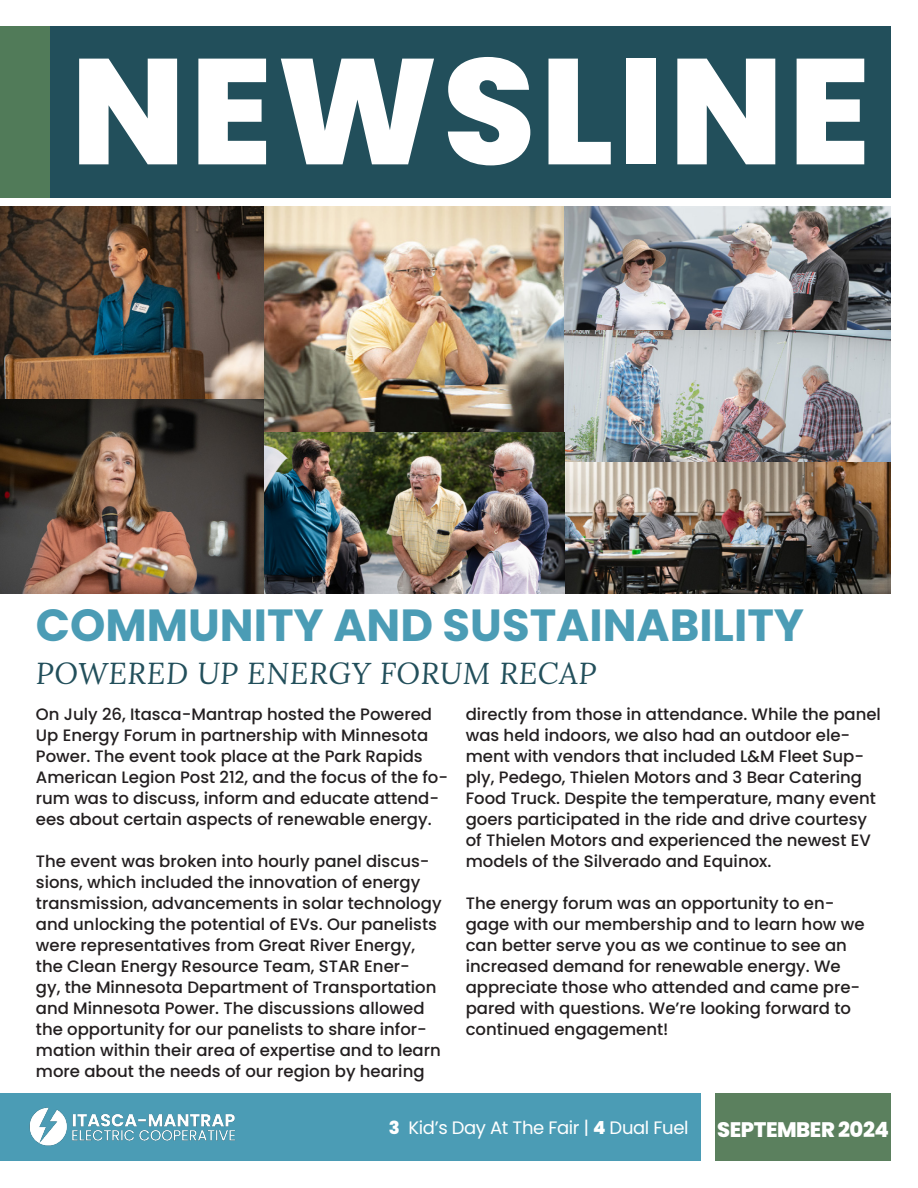
<style>
.page{position:relative;width:918px;height:1188px;background:#fff}
.page>*{position:absolute;margin:0;border:0;box-sizing:border-box;transform-origin:0 0}
.t1{font:800 150px "Poppins";letter-spacing:.03em;color:#fff}
.Subheader{font:700 45px "Poppins";color:#4b9cb5}
.Subheader-2{font:italic 30px "Lora";letter-spacing:.02em;color:#224f5b}
.t2{font:800 21px "Poppins";letter-spacing:-.02em;color:#fff}
.t3{font:18px "Poppins";letter-spacing:-.02em;color:#fff}
.t4{font:500 16.5px/21px "Poppins";color:#231f20}
.s1{font-weight:800}
</style>
<div class="page">
<div style="left:0;top:1093px;width:701px;height:68px;background:#4b9cb5"></div>
<div style="left:716px;top:1093px;width:175px;height:68px;background:#5b805e"></div>
<img style="left:29px;top:1107px;width:206px;height:39px">
<div style="left:0;top:26px;width:51px;height:172px;background:#517b59"></div>
<div style="left:50px;top:26px;width:841px;height:172px;background:#224f5b"></div>
<img style="left:0;top:206px;width:891px;height:387px">
<p class="t1" style="left:71px;top:25px;width:801px">NEWSLINE</p>
<p class="Subheader" style="left:36px;top:599px;width:770px">COMMUNITY AND SUSTAINABILITY</p>
<p class="Subheader-2" style="left:36px;top:653px;width:562px">POWERED UP ENERGY FORUM RECAP</p>
<p class="t4" style="left:36px;top:704px;width:414px">On July 26, Itasca-Mantrap hosted the Powered Up Energy Forum in partnership with Minnesota Power. The event took place at the Park Rapids American Legion Post 212, and the focus of the fo&shy;rum was to discuss, inform and educate attend&shy;ees about certain aspects of renewable energy.</p>
<p class="t4" style="left:36px;top:851px;width:407px">The event was broken into hourly panel discus&shy;sions, which included the innovation of energy transmission, advancements in solar technology and unlocking the potential of EVs. Our panelists were representatives from Great River Energy, the Clean Energy Resource Team, STAR Ener-<br>gy, the Minnesota Department of Transportation and Minnesota Power. The discussions allowed the opportunity for our panelists to share infor&shy;mation within their area of expertise and to learn more about the needs of our region by hearing</p>
<p class="t4" style="left:466px;top:704px;width:417px">directly from those in attendance. While the panel was held indoors, we also had an outdoor ele&shy;ment with vendors that included L&amp;M Fleet Sup&shy;ply, Pedego, Thielen Motors and 3 Bear Catering Food Truck. Despite the temperature, many event goers participated in the ride and drive courtesy of Thielen Motors and experienced the newest EV models of the Silverado and Equinox.</p>
<p class="t4" style="left:466px;top:893px;width:400px">The energy forum was an opportunity to en&shy;gage with our membership and to learn how we can better serve you as we continue to see an increased demand for renewable energy. We appreciate those who attended and came pre&shy;pared with questions. We’re looking forward to continued engagement!</p>
<p class="t3" style="left:389px;top:1118px;width:301px"><span class="s1">3</span> Kid’s Day At The Fair | <span class="s1">4</span> Dual Fuel</p>
<p class="t2" style="left:717px;top:1118px;width:173px">SEPTEMBER 2024</p>
</div>
